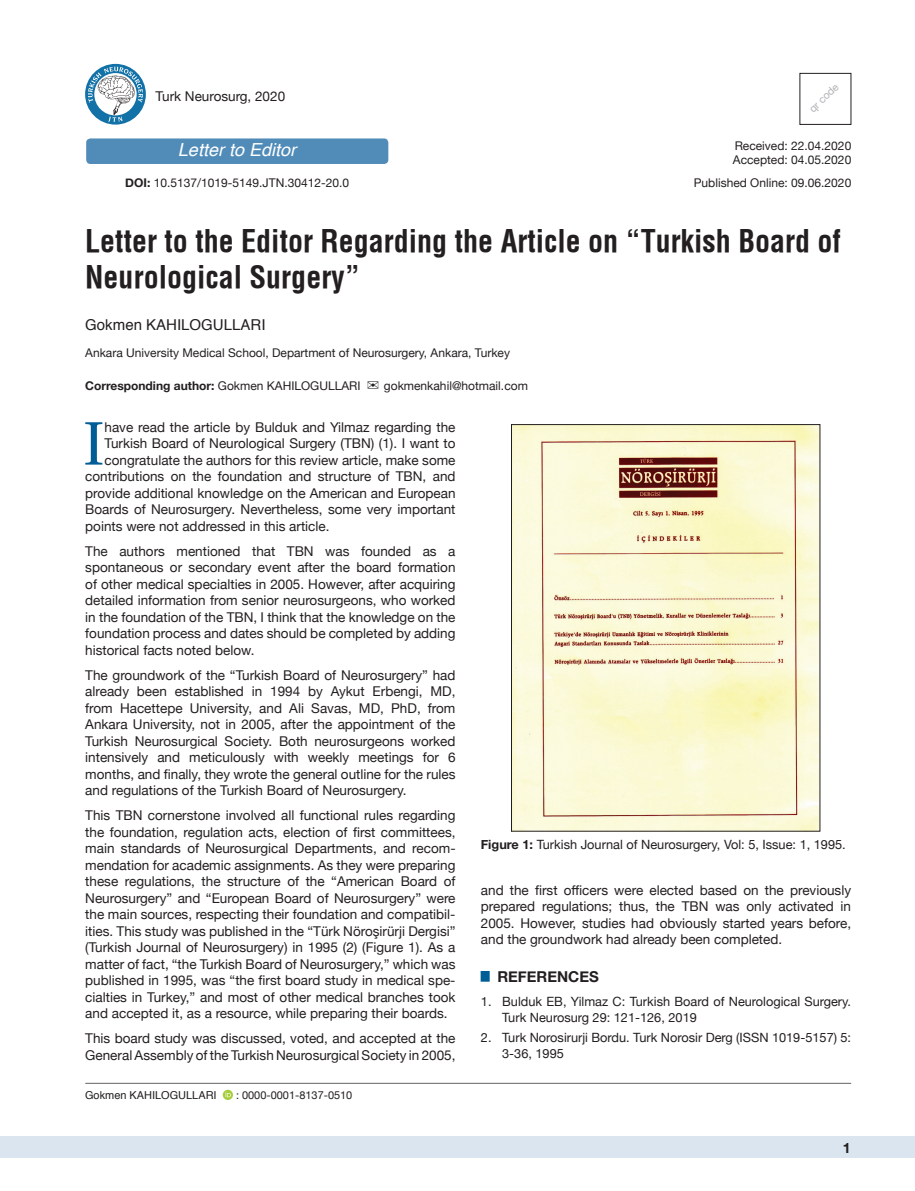
<style>
.page{position:relative;width:915px;height:1191px;background:#fff}
.page>*{position:absolute;margin:0;border:0;box-sizing:border-box;transform-origin:0 0}
.t1{font:61.2px "Utopia";color:#005d95}
.t2{font:700 30px/36px "Helvetica Condens";color:#231f20}
.t3{font:italic 18px "Helvetica";color:#fff}
.t4{font:15px "Helvetica";color:#231f20}
.t5{font:700 15px "Helvetica Neue";color:#231f20}
.t6{font:700 14.25px "Helvetica Neue";color:#231f20}
.t7{font:13.5px/16.5px "Helvetica Neue";color:#231f20;text-align:justify}
.t8{font:12.75px/15.8px "Helvetica Neue";color:#231f20}
.t9{font:12px/14.4px "Helvetica Neue";color:#231f20}
.t10{font:700 12px "Helvetica Neue";color:#231f20}
.t11{font:10.95px "Helvetica Neue";color:#231f20}
.t12{font:10.95px "Helvetica";color:#231f20}
.t13{font:10.5px "Helvetica Neue";color:#b2b3b7}
.s1{font-weight:700}
.s2{font-weight:400}
</style>
<div class="page">
<div style="left:0;top:1136px;width:914px;height:22px;background:#dbe5f0"></div>
<div style="left:799px;top:73px;width:51px;height:52px;border:1px solid #231f20"></div>
<svg style="left:85px;top:64px;width:61px;height:61px"></svg>
<svg style="left:88px;top:67px;width:55px;height:55px"></svg>
<hr style="left:85px;top:1083px;width:765px;height:1px;background:#636366">
<svg style="left:223px;top:1089px;width:10px;height:11px"></svg>
<svg style="left:225px;top:1091px;width:6px;height:6px"></svg>
<div style="left:86px;top:138px;width:302px;height:26px;background:#518cb9;border-radius:4px"></div>
<img style="left:513px;top:426px;width:305px;height:403px">
<div style="left:511px;top:424px;width:309px;height:407px;border:1px solid #231f20"></div>
<p class="t7" style="left:156px;top:88px;width:131px">Turk Neurosurg, 2020</p>
<p class="t13" style="left:805px;top:105px;width:38px;rotate:-44deg">qr code</p>
<h3 class="t3" style="left:178px;top:136px;width:120px">Letter to Editor</h3>
<p class="t9" style="left:732px;top:139px;width:120px">Received: 22.04.2020<br>Accepted: 04.05.2020</p>
<p class="t9" style="left:693px;top:176px;width:159px">Published Online: 09.06.2020</p>
<p class="t9" style="left:125px;top:177px;width:225px"><span class="s1">DOI:</span> 10.5137/1019-5149.JTN.30412-20.0</p>
<h2 class="t2" style="left:85px;top:223px;width:757px">Letter to the Editor Regarding the Article on “Turkish Board of<br>Neurological Surgery”</h2>
<p class="t4" style="left:85px;top:313px;width:182px">Gokmen KAHILOGULLARI</p>
<p class="t9" style="left:85px;top:346px;width:426px">Ankara University Medical School, Department of Neurosurgery, Ankara, Turkey</p>
<p class="t10" style="left:85px;top:376px;width:277px">Corresponding author: <span class="s2">Gokmen KAHILOGULLARI</span></p>
<p class="t9" style="left:384px;top:379px;width:145px">gokmenkahil@hotmail.com</p>
<h1 class="t1" style="left:83px;top:408px;width:23px">I</h1>
<p class="t7" style="left:104px;top:419px;width:352px">have read the article by Bulduk and Yilmaz regarding the</p>
<p class="t7" style="left:104px;top:436px;width:352px">Turkish Board of Neurological Surgery (TBN) (1). I want to</p>
<p class="t7" style="left:104px;top:452px;width:352px">congratulate the authors for this review article, make some</p>
<p class="t7" style="left:85px;top:469px;width:371px">contributions on the foundation and structure of TBN, and</p>
<p class="t7" style="left:85px;top:485px;width:371px">provide additional knowledge on the American and European</p>
<p class="t7" style="left:85px;top:502px;width:371px">Boards of Neurosurgery. Nevertheless, some very important</p>
<p class="t7" style="left:85px;top:518px;width:246px">points were not addressed in this article.</p>
<p class="t7" style="left:85px;top:543px;width:371px">The authors mentioned that TBN was founded as a spontaneous or secondary event after the board formation of other medical specialties in 2005. However, after acquiring detailed information from senior neurosurgeons, who worked in the foundation of the TBN, I think that the knowledge on the foundation process and dates should be completed by adding historical facts noted below.</p>
<p class="t7" style="left:85px;top:667px;width:371px">The groundwork of the “Turkish Board of Neurosurgery” had already been established in 1994 by Aykut Erbengi, MD, from Hacettepe University, and Ali Savas, MD, PhD, from Ankara University, not in 2005, after the appointment of the Turkish Neurosurgical Society. Both neurosurgeons worked intensively and meticulously with weekly meetings for 6 months, and finally, they wrote the general outline for the rules and regulations of the Turkish Board of Neurosurgery.</p>
<p class="t7" style="left:85px;top:808px;width:371px">This TBN cornerstone involved all functional rules regarding the foundation, regulation acts, election of first committees, main standards of Neurosurgical Departments, and recom&shy;mendation for academic assignments. As they were preparing these regulations, the structure of the “American Board of Neurosurgery” and “European Board of Neurosurgery” were the main sources, respecting their foundation and compatibil&shy;ities. This study was published in the “Türk Nöroşirürji Dergisi” (Turkish Journal of Neurosurgery) in 1995 (2) (Figure 1). As a matter of fact, “the Turkish Board of Neurosurgery,” which was published in 1995, was “the first board study in medical spe&shy;cialties in Turkey,” and most of other medical branches took and accepted it, as a resource, while preparing their boards.</p>
<p class="t7" style="left:85px;top:1031px;width:371px">This board study was discussed, voted, and accepted at the<br>General Assembly of the Turkish Neurosurgical Society in 2005,</p>
<p class="t12" style="left:85px;top:1087px;width:133px">Gokmen KAHILOGULLARI</p>
<p class="t11" style="left:236px;top:1087px;width:118px">: 0000-0001-8137-0510</p>
<p class="t8" style="left:480px;top:837px;width:366px"><span class="s1">Figure 1:</span> Turkish Journal of Neurosurgery, Vol: 5, Issue: 1, 1995.</p>
<p class="t7" style="left:480px;top:882px;width:371px">and the first officers were elected based on the previously prepared regulations; thus, the TBN was only activated in 2005. However, studies had obviously started years before, and the groundwork had already been completed.</p>
<p class="t5" style="left:480px;top:965px;width:119px"><sup>█</sup> REFERENCES</p>
<p class="t8" style="left:502px;top:994px;width:350px;text-indent:-21px">1. Bulduk EB, Yilmaz C: Turkish Board of Neurological Surgery.<br>Turk Neurosurg 29: 121-126, 2019</p>
<p class="t8" style="left:502px;top:1030px;width:350px;text-indent:-21px">2. Turk Norosirurji Bordu. Turk Norosir Derg (ISSN 1019-5157) 5:<br>3-36, 1995</p>
<p class="t6" style="left:842px;top:1137px;width:9px">1</p>
</div>
